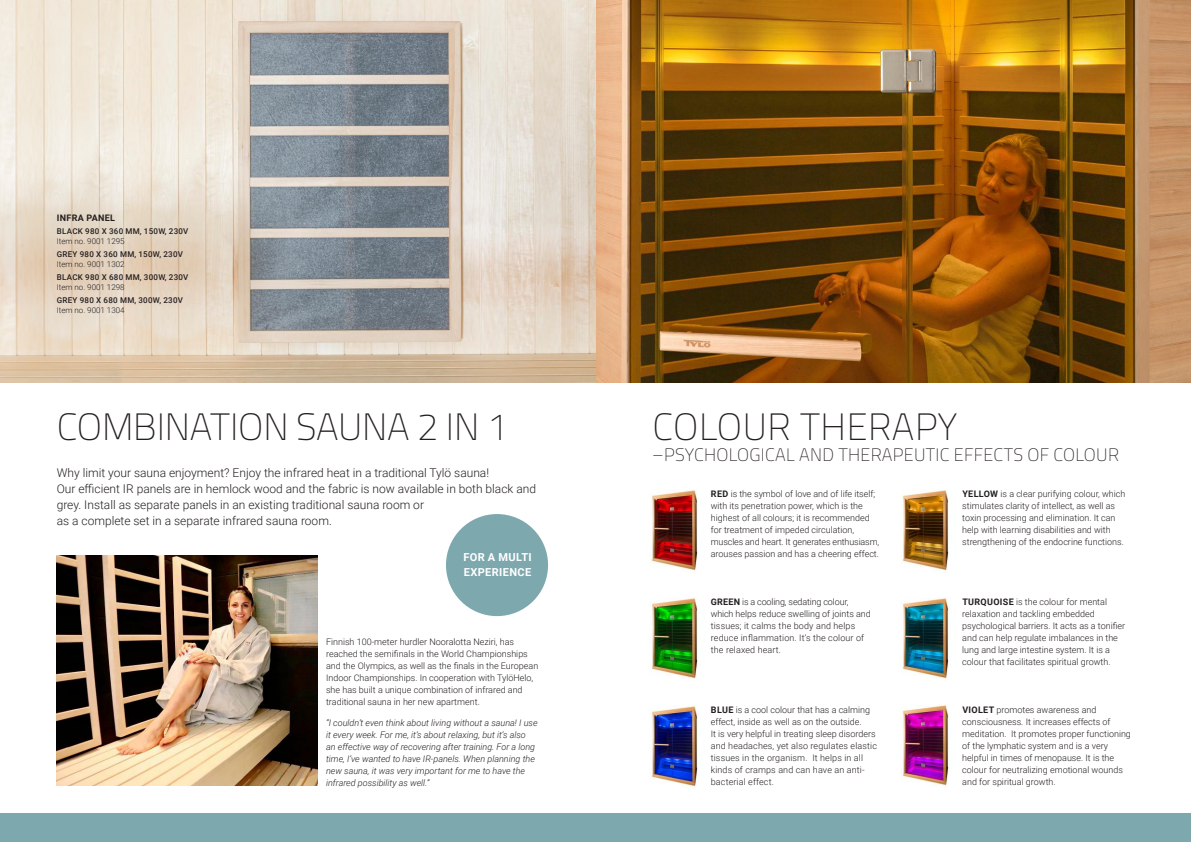
<style>
.page{position:relative;width:1191px;height:842px;background:#fff}
.page>*{position:absolute;margin:0;border:0;box-sizing:border-box;transform-origin:0 0}
.t1{font:100 38px "Titillium";letter-spacing:-.005em;color:#241f1f}
.t2{font:100 38px "Titillium";letter-spacing:.015em;color:#241f1f}
.t3{font:100 18px "Titillium";letter-spacing:.015em;color:#241f1f}
.t4{font:300 12px/16px "Roboto";color:#241f1f}
.t5{font:700 11px/15px "Roboto";letter-spacing:.035em;color:#fff}
.t6{font:300 9px/12px "Roboto";color:#241f1f}
.t7{font:italic 300 9px/12px "Roboto";color:#241f1f}
.t8{font:700 9px "Roboto";letter-spacing:.035em;color:#241f1f}
.t9{font:500 8px "Roboto";letter-spacing:.035em;color:#241f1f}
.t10{font:300 8px "Roboto";color:#241f1f}
.s1{font-weight:700}
</style>
<div class="page">
<div style="left:0;top:814px;width:1191px;height:28px;background:#7da8ae"></div>
<img style="left:123px;top:0;width:1068px;height:383px">
<img style="left:0;top:0;width:123px;height:383px">
<img style="left:651px;top:490px;width:47px;height:83px">
<img style="left:650px;top:598px;width:48px;height:83px">
<img style="left:901px;top:490px;width:48px;height:81px">
<img style="left:901px;top:598px;width:48px;height:81px">
<img style="left:902px;top:705px;width:47px;height:83px">
<img style="left:651px;top:706px;width:47px;height:83px">
<div style="left:446px;top:514px;width:102px;height:102px;background:#7da8ae;border-radius:50%"></div>
<img style="left:57px;top:556px;width:260px;height:229px">
<p class="t8" style="left:57px;top:212px;width:60px">INFRA PANEL</p>
<p class="t9" style="left:57px;top:226px;width:133px">BLACK 980 X 360 MM, 150W, 230V</p>
<p class="t10" style="left:57px;top:236px;width:69px">Item no. 9001 1295</p>
<p class="t9" style="left:57px;top:248px;width:128px">GREY 980 X 360 MM, 150W, 230V</p>
<p class="t10" style="left:57px;top:258px;width:69px">Item no. 9001 1302</p>
<p class="t9" style="left:57px;top:271px;width:133px">BLACK 980 X 680 MM, 300W, 230V</p>
<p class="t10" style="left:57px;top:281px;width:69px">Item no. 9001 1298</p>
<p class="t9" style="left:57px;top:294px;width:128px">GREY 980 X 680 MM, 300W, 230V</p>
<p class="t10" style="left:57px;top:304px;width:69px">Item no. 9001 1304</p>
<h1 class="t1" style="left:57px;top:399px;width:453px">COMBINATION SAUNA 2 IN 1</h1>
<p class="t4" style="left:57px;top:464px;width:481px">Why limit your sauna enjoyment? Enjoy the infrared heat in a traditional Tylö sauna!<br>Our efficient IR panels are in hemlock wood and the fabric is now available in both black and grey. Install as separate panels in an existing traditional sauna room or<br>as a complete set in a separate infrared sauna room.</p>
<p class="t5" style="left:463px;top:549px;width:70px">FOR A MULTI<br>EXPERIENCE</p>
<p class="t6" style="left:326px;top:636px;width:214px">Finnish 100-meter hurdler Nooralotta Neziri, has reached the semifinals in the World Championships and the Olympics, as well as the finals in the European Indoor Championships. In cooperation with TylöHelo, she has built a unique combination of infrared and traditional sauna in her new apartment.</p>
<p class="t7" style="left:326px;top:716px;width:213px">“I couldn’t even think about living without a sauna! I use it every week. For me, it’s about relaxing, but it’s also an effective way of recovering after training. For a long time, I’ve wanted to have IR-panels. When planning the new sauna, it was very important for me to have the infrared possibility as well.”</p>
<h1 class="t2" style="left:652px;top:399px;width:306px">COLOUR THERAPY</h1>
<h2 class="t3" style="left:652px;top:442px;width:468px">–PSYCHOLOGICAL AND THERAPEUTIC EFFECTS OF COLOUR</h2>
<p class="t6" style="left:711px;top:488px;width:170px"><span class="s1">RED</span> is the symbol of love and of life itself; with its penetration power, which is the highest of all colours; it is recommended for treatment of impeded circulation, muscles and heart. It generates enthusiasm, arouses passion and has a cheering effect.</p>
<p class="t6" style="left:711px;top:595px;width:162px"><span class="s1">GREEN</span> is a cooling, sedating colour, which helps reduce swelling of joints and tissues; it calms the body and helps reduce inflammation. It’s the colour of the relaxed heart.</p>
<p class="t6" style="left:711px;top:703px;width:168px"><span class="s1">BLUE</span> is a cool colour that has a calming effect, inside as well as on the outside.<br>It is very helpful in treating sleep disorders and headaches, yet also regulates elastic tissues in the organism. It helps in all kinds of cramps and can have an anti&shy;bacterial effect.</p>
<p class="t6" style="left:962px;top:488px;width:165px"><span class="s1">YELLOW</span> is a clear purifying colour, which stimulates clarity of intellect, as well as toxin processing and elimination. It can help with learning disabilities and with strengthening of the endocrine functions.</p>
<p class="t6" style="left:962px;top:595px;width:165px"><span class="s1">TURQUOISE</span> is the colour for mental relaxation and tackling embedded psychological barriers. It acts as a tonifier and can help regulate imbalances in the lung and large intestine system. It is a colour that facilitates spiritual growth.</p>
<p class="t6" style="left:962px;top:703px;width:170px"><span class="s1">VIOLET</span> promotes awareness and consciousness. It increases effects of meditation. It promotes proper functioning of the lymphatic system and is a very helpful in times of menopause. It is the colour for neutralizing emotional wounds and for spiritual growth.</p>
</div>
